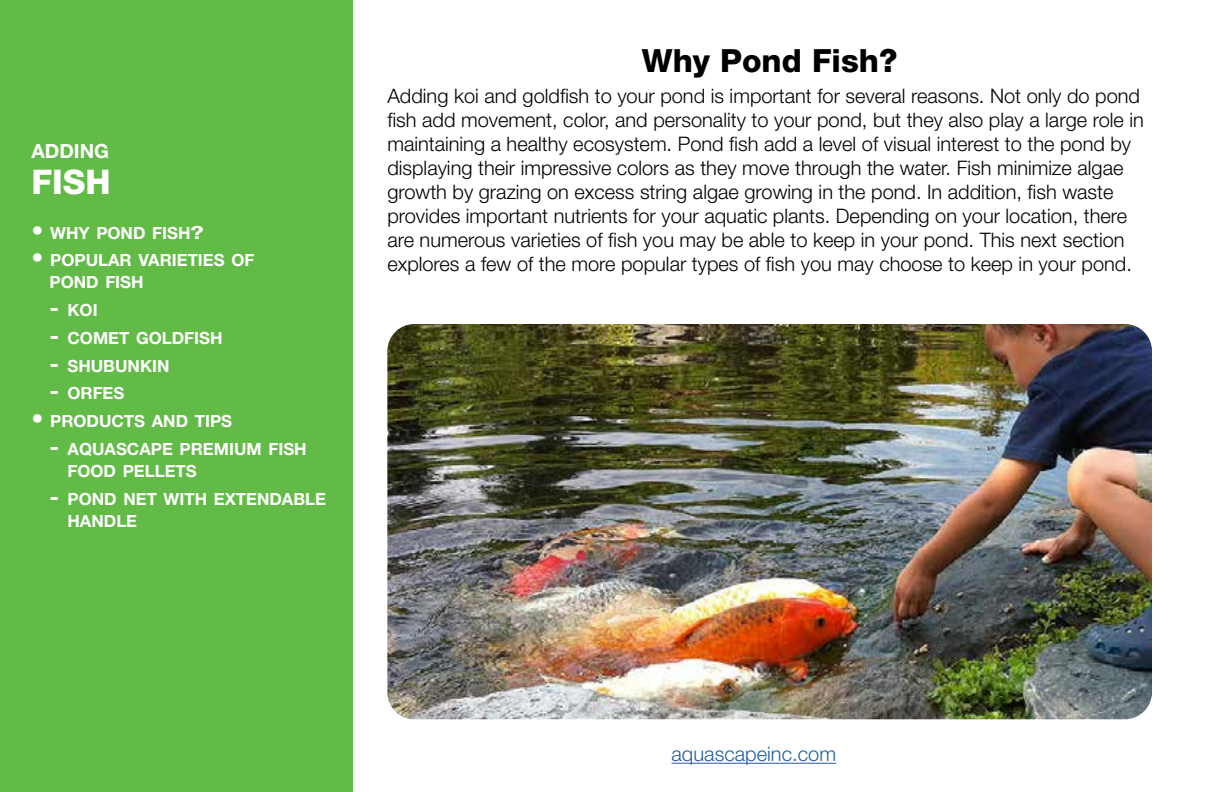
<style>
.page{position:relative;width:1224px;height:792px;background:#fff}
.page>*{position:absolute;margin:0;border:0;box-sizing:border-box;transform-origin:0 0}
.t1{font:800 34px "Helvetica Neue LT Std";color:#fff}
.t2{font:800 32px "Helvetica Neue LT Std";color:#000}
.t3{font:300 20px/24px "Helvetica Neue LT Std";color:#000}
.t4{font:300 20px "Helvetica Neue LT Std";color:#215e9e}
.t5{font:700 19.6px "Helvetica Neue LT Std";color:#fff}
.t6{font:700 16.8px/22px "Helvetica Neue LT Std";color:#fff}
.s1{font-size:24px}
.s2{font-size:18px}
</style>
<div class="page">
<img style="left:387px;top:324px;width:765px;height:395px">
<div style="left:0;top:0;width:353px;height:792px;background:#62bb46"></div>
<hr style="left:672px;top:763px;width:164px;height:1px;background:#215e9e">
<p class="t5" style="left:32px;top:139px;width:79px">ADDING</p>
<h1 class="t1" style="left:32px;top:162px;width:81px">FISH</h1>
<p class="t6" style="left:32px;top:221px;width:174px"><span class="s1">•</span> WHY POND FISH<span class="s2">?</span></p>
<p class="t6" style="left:50px;top:249px;width:206px;text-indent:-18px"><span class="s1">•</span> POPULAR VARIETIES OF<br>POND FISH</p>
<p class="t6" style="left:50px;top:299px;width:50px"><span class="s1">-</span> KOI</p>
<p class="t6" style="left:50px;top:327px;width:175px"><span class="s1">-</span> COMET GOLDFISH</p>
<p class="t6" style="left:50px;top:354px;width:122px"><span class="s1">-</span> SHUBUNKIN</p>
<p class="t6" style="left:50px;top:382px;width:76px"><span class="s1">-</span> ORFES</p>
<p class="t6" style="left:32px;top:410px;width:202px"><span class="s1">•</span> PRODUCTS AND TIPS</p>
<p class="t6" style="left:68px;top:438px;width:241px;text-indent:-18px"><span class="s1">-</span> AQUASCAPE PREMIUM FISH<br>FOOD PELLETS</p>
<p class="t6" style="left:68px;top:487px;width:260px;text-indent:-18px"><span class="s1">-</span> POND NET WITH EXTENDABLE<br>HANDLE</p>
<h2 class="t2" style="left:642px;top:42px;width:257px">Why Pond Fish?</h2>
<p class="t3" style="left:387px;top:83px;width:758px">Adding koi and goldfish to your pond is important for several reasons. Not only do pond fish add movement, color, and personality to your pond, but they also play a large role in maintaining a healthy ecosystem. Pond fish add a level of visual interest to the pond by displaying their impressive colors as they move through the water. Fish minimize algae growth by grazing on excess string algae growing in the pond. In addition, fish waste provides important nutrients for your aquatic plants. Depending on your location, there are numerous varieties of fish you may be able to keep in your pond. This next section explores a few of the more popular types of fish you may choose to keep in your pond.</p>
<p class="t4" style="left:672px;top:742px;width:166px">aquascapeinc.com</p>
</div>
